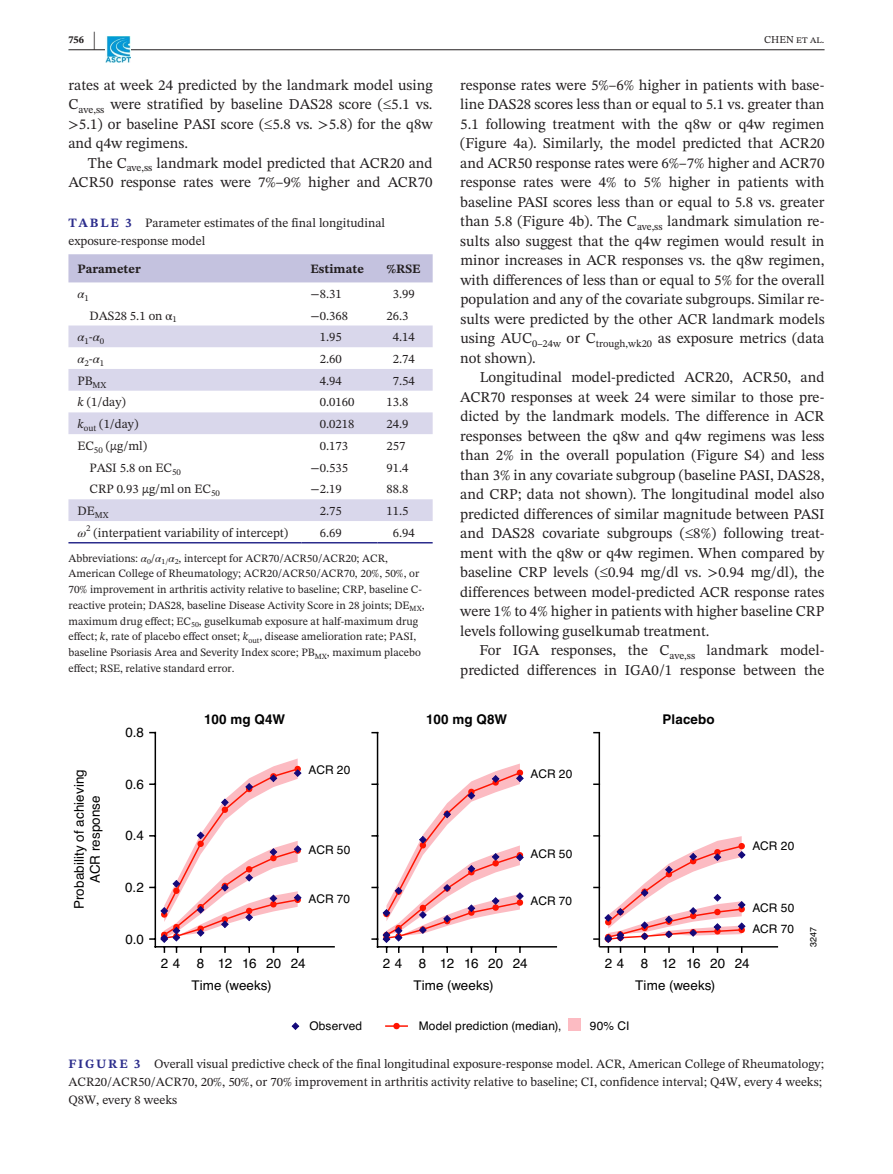
<style>
.page{position:relative;width:893px;height:1174px;background:#fff}
.page>*{position:absolute;margin:0;border:0;box-sizing:border-box;transform-origin:0 0}
.t1{font:15px/19.5px "STIX Two Text";color:#231f20;text-align:justify}
.t2{font:13.35px/21.8px "Helvetica";letter-spacing:.005em;color:#000;text-align:center}
.t3{font:700 13.35px "Helvetica";letter-spacing:.01em;color:#000}
.t4{font:12.75px/18px "STIX Two Text";color:#231f20}
.t5{font:700 12.75px "STIX Two Text";color:#231f20}
.t6{font:italic 12.75px "STIX";color:#231f20}
.t7{font:11.85px/21.5px "Helvetica";letter-spacing:.01em;color:#000}
.t8{font:11.25px/15.8px "STIX Two Text";color:#231f20}
.t9{font:10.5px "STIX Two Text";color:#231f20}
.t10{font:700 10.5px "STIX Two Text";color:#231f20}
.t11{font:9px "Helvetica";color:#000}
.s1{font-size:21px}
.s2{font-weight:700;color:#2c2d8c}
.s3{font-family:"STIX"}
.s4{font-family:"STIX Two Text";font-style:normal}
.s5{font-style:italic}
.s6{font-family:"STIX";font-style:italic}
</style>
<div class="page">
<hr style="left:68px;top:49px;width:756px;height:1px;background:#231f20">
<img style="left:105px;top:37px;width:26px;height:25px">
<div style="left:68px;top:254px;width:365px;height:28px;background:#c4c2df"></div>
<svg style="left:68px;top:325px;width:365px;height:196px"></svg>
<hr style="left:68px;top:542px;width:234px;height:1px;background:#2c2d8c">
<hr style="left:302px;top:542px;width:75px;height:1px;background:#2c2d8c">
<hr style="left:377px;top:542px;width:56px;height:1px;background:#2c2d8c">
<div style="left:568px;top:1018px;width:13px;height:13px;background:#fcbbc2"></div>
<hr style="left:155px;top:946px;width:179px;height:1px;background:#000">
<hr style="left:155px;top:732px;width:1px;height:214px;background:#000">
<hr style="left:378px;top:946px;width:178px;height:1px;background:#000">
<hr style="left:377px;top:732px;width:1px;height:214px;background:#000">
<hr style="left:599px;top:946px;width:179px;height:1px;background:#000">
<hr style="left:599px;top:732px;width:1px;height:214px;background:#000">
<svg style="left:291px;top:1022px;width:9px;height:8px"></svg>
<svg style="left:150px;top:758px;width:152px;height:194px"></svg>
<svg style="left:372px;top:763px;width:152px;height:189px"></svg>
<svg style="left:594px;top:835px;width:152px;height:117px"></svg>
<svg style="left:385px;top:1022px;width:23px;height:7px"></svg>
<p class="t10" style="left:68px;top:32px;width:29px">756 <span class="s1">|</span></p>
<p class="t9" style="left:764px;top:32px;width:62px">CHEN et al.</p>
<p class="t1" style="left:68px;top:75px;width:366px">rates at week 24 predicted by the landmark model using C<sub>ave,ss</sub> were stratified by baseline DAS28 score (≤5.1 vs. &gt;5.1) or baseline PASI score (≤5.8 vs. &gt;5.8) for the q8w and q4w regimens.</p>
<p class="t1" style="left:68px;top:153px;width:366px;text-align:right">The C<sub>ave,ss</sub> landmark model predicted that ACR20 and<br>ACR50 response rates were 7%–9% higher and ACR70</p>
<p class="t1" style="left:460px;top:75px;width:366px">response rates were 5%–6% higher in patients with base&shy;line DAS28 scores less than or equal to 5.1 vs. greater than 5.1 following treatment with the q8w or q4w regimen (Figure 4a). Similarly, the model predicted that ACR20 and ACR50 response rates were 6%–7% higher and ACR70 response rates were 4% to 5% higher in patients with baseline PASI scores less than or equal to 5.8 vs. greater than 5.8 (Figure 4b). The C<sub>ave,ss</sub> landmark simulation re&shy;sults also suggest that the q4w regimen would result in minor increases in ACR responses vs. the q8w regimen, with differences of less than or equal to 5% for the overall population and any of the covariate subgroups. Similar re&shy;sults were predicted by the other ACR landmark models using AUC<sub>0–24w</sub> or C<sub>trough,wk20</sub> as exposure metrics (data not shown).</p>
<p class="t1" style="left:460px;top:367px;width:366px;text-indent:20px">Longitudinal model-predicted ACR20, ACR50, and ACR70 responses at week 24 were similar to those pre&shy;dicted by the landmark models. The difference in ACR responses between the q8w and q4w regimens was less than 2% in the overall population (Figure S4) and less than 3% in any covariate subgroup (baseline PASI, DAS28, and CRP; data not shown). The longitudinal model also predicted differences of similar magnitude between PASI and DAS28 covariate subgroups (≤8%) following treat&shy;ment with the q8w or q4w regimen. When compared by baseline CRP levels (≤0.94 mg/dl vs. &gt;0.94 mg/dl), the differences between model-predicted ACR response rates were 1% to 4% higher in patients with higher baseline CRP levels following guselkumab treatment.</p>
<p class="t1" style="left:460px;top:640px;width:366px;text-align:right">For IGA responses, the C<sub>ave,ss</sub> landmark model&shy;predicted differences in IGA0/1 response between the</p>
<p class="t4" style="left:68px;top:213px;width:318px"><span class="s2">TABLE 3</span> Parameter estimates of the final longitudinal exposure-response model</p>
<p class="t5" style="left:77px;top:260px;width:65px">Parameter</p>
<p class="t5" style="left:311px;top:260px;width:55px">Estimate</p>
<p class="t5" style="left:386px;top:260px;width:36px">%RSE</p>
<p class="t6" style="left:77px;top:285px;width:13px">α<sub>1</sub></p>
<p class="t4" style="left:311px;top:284px;width:33px">−8.31</p>
<p class="t4" style="left:393px;top:284px;width:24px">3.99</p>
<p class="t4" style="left:89px;top:306px;width:89px">DAS28 5.1 on <span class="s3">α</span><sub>1</sub></p>
<p class="t4" style="left:311px;top:306px;width:39px">−0.368</p>
<p class="t4" style="left:386px;top:306px;width:24px">26.3</p>
<p class="t6" style="left:77px;top:328px;width:28px">α<sub>1</sub><span class="s4">-</span>α<sub>0</sub></p>
<p class="t4" style="left:320px;top:328px;width:24px">1.95</p>
<p class="t4" style="left:393px;top:328px;width:24px">4.14</p>
<p class="t6" style="left:77px;top:350px;width:28px">α<sub>2</sub><span class="s4">-</span>α<sub>1</sub></p>
<p class="t4" style="left:320px;top:350px;width:24px">2.60</p>
<p class="t4" style="left:393px;top:350px;width:24px">2.74</p>
<p class="t4" style="left:77px;top:371px;width:31px">PB<sub>MX</sub></p>
<p class="t4" style="left:320px;top:371px;width:24px">4.94</p>
<p class="t4" style="left:393px;top:371px;width:24px">7.54</p>
<p class="t4" style="left:77px;top:393px;width:50px"><span class="s5">k</span> (1/day)</p>
<p class="t4" style="left:320px;top:393px;width:36px">0.0160</p>
<p class="t4" style="left:386px;top:393px;width:24px">13.8</p>
<p class="t4" style="left:77px;top:415px;width:62px"><span class="s5">k</span><sub>out</sub> (1/day)</p>
<p class="t4" style="left:320px;top:415px;width:36px">0.0218</p>
<p class="t4" style="left:386px;top:415px;width:24px">24.9</p>
<p class="t4" style="left:77px;top:436px;width:71px">EC<sub>50</sub> (µg/ml)</p>
<p class="t4" style="left:320px;top:436px;width:30px">0.173</p>
<p class="t4" style="left:386px;top:436px;width:20px">257</p>
<p class="t4" style="left:89px;top:458px;width:93px">PASI 5.8 on EC<sub>50</sub></p>
<p class="t4" style="left:311px;top:458px;width:39px">−0.535</p>
<p class="t4" style="left:386px;top:458px;width:24px">91.4</p>
<p class="t4" style="left:89px;top:480px;width:132px">CRP 0.93 µg/ml on EC<sub>50</sub></p>
<p class="t4" style="left:311px;top:480px;width:33px">−2.19</p>
<p class="t4" style="left:386px;top:480px;width:24px">88.8</p>
<p class="t4" style="left:77px;top:502px;width:33px">DE<sub>MX</sub></p>
<p class="t4" style="left:320px;top:502px;width:24px">2.75</p>
<p class="t4" style="left:386px;top:502px;width:24px">11.5</p>
<p class="t4" style="left:77px;top:523px;width:212px"><span class="s6">ω</span><sup>2</sup> (interpatient variability of intercept)</p>
<p class="t4" style="left:320px;top:523px;width:24px">6.69</p>
<p class="t4" style="left:393px;top:523px;width:24px">6.94</p>
<p class="t8" style="left:68px;top:550px;width:358px">Abbreviations: <span class="s6">α</span><sub>0</sub>/<span class="s6">α</span><sub>1/</sub><span class="s6">α</span><sub>2</sub>, intercept for ACR70/ACR50/ACR20; ACR, American College of Rheumatology; ACR20/ACR50/ACR70, 20%, 50%, or 70% improvement in arthritis activity relative to baseline; CRP, baseline C&shy;reactive protein; DAS28, baseline Disease Activity Score in 28 joints; DE<sub>MX</sub>, maximum drug effect; EC<sub>50</sub>, guselkumab exposure at half-maximum drug effect; <span class="s5">k</span>, rate of placebo effect onset; <span class="s5">k</span><sub>out</sub>, disease amelioration rate; PASI, baseline Psoriasis Area and Severity Index score; PB<sub>MX</sub>, maximum placebo effect; RSE, relative standard error.</p>
<p class="t2" style="left:71px;top:909px;width:141px;line-height:16px;rotate:-90deg">Probability of achieving<br>ACR response</p>
<p class="t2" style="left:125px;top:722px;width:20px">0.8</p>
<p class="t2" style="left:126px;top:773px;width:20px">0.6</p>
<p class="t2" style="left:126px;top:825px;width:20px">0.4</p>
<p class="t2" style="left:125px;top:876px;width:20px">0.2</p>
<p class="t2" style="left:126px;top:928px;width:20px">0.0</p>
<p class="t3" style="left:204px;top:710px;width:82px">100 mg Q4W</p>
<p class="t3" style="left:426px;top:710px;width:82px">100 mg Q8W</p>
<p class="t3" style="left:663px;top:710px;width:54px">Placebo</p>
<p class="t7" style="left:309px;top:759px;width:43px">ACR 20</p>
<p class="t7" style="left:531px;top:763px;width:43px">ACR 20</p>
<p class="t7" style="left:309px;top:839px;width:43px">ACR 50</p>
<p class="t7" style="left:309px;top:888px;width:43px">ACR 70</p>
<p class="t2" style="left:161px;top:953px;width:146px">24 8 12 16 20 24</p>
<p class="t2" style="left:191px;top:974px;width:82px">Time (weeks)</p>
<p class="t7" style="left:531px;top:843px;width:43px">ACR 50</p>
<p class="t7" style="left:531px;top:890px;width:43px">ACR 70</p>
<p class="t7" style="left:752px;top:835px;width:43px">ACR 20</p>
<p class="t7" style="left:752px;top:897px;width:43px">ACR 50<br>ACR 70</p>
<p class="t2" style="left:383px;top:953px;width:146px">24 8 12 16 20 24<br>Time (weeks)</p>
<p class="t2" style="left:605px;top:953px;width:146px">24 8 12 16 20 24<br>Time (weeks)</p>
<p class="t7" style="left:309px;top:1015px;width:54px">Observed</p>
<p class="t7" style="left:419px;top:1015px;width:144px">Model prediction (median),</p>
<p class="t7" style="left:590px;top:1015px;width:41px">90% CI</p>
<p class="t11" style="left:806px;top:947px;width:21px;rotate:-90deg">3247</p>
<p class="t4" style="left:68px;top:1054px;width:757px"><span class="s2">FIGURE 3</span> Overall visual predictive check of the final longitudinal exposure-response model. ACR, American College of Rheumatology;<br>ACR20/ACR50/ACR70, 20%, 50%, or 70% improvement in arthritis activity relative to baseline; CI, confidence interval; Q4W, every 4 weeks;<br>Q8W, every 8 weeks</p>
</div>
